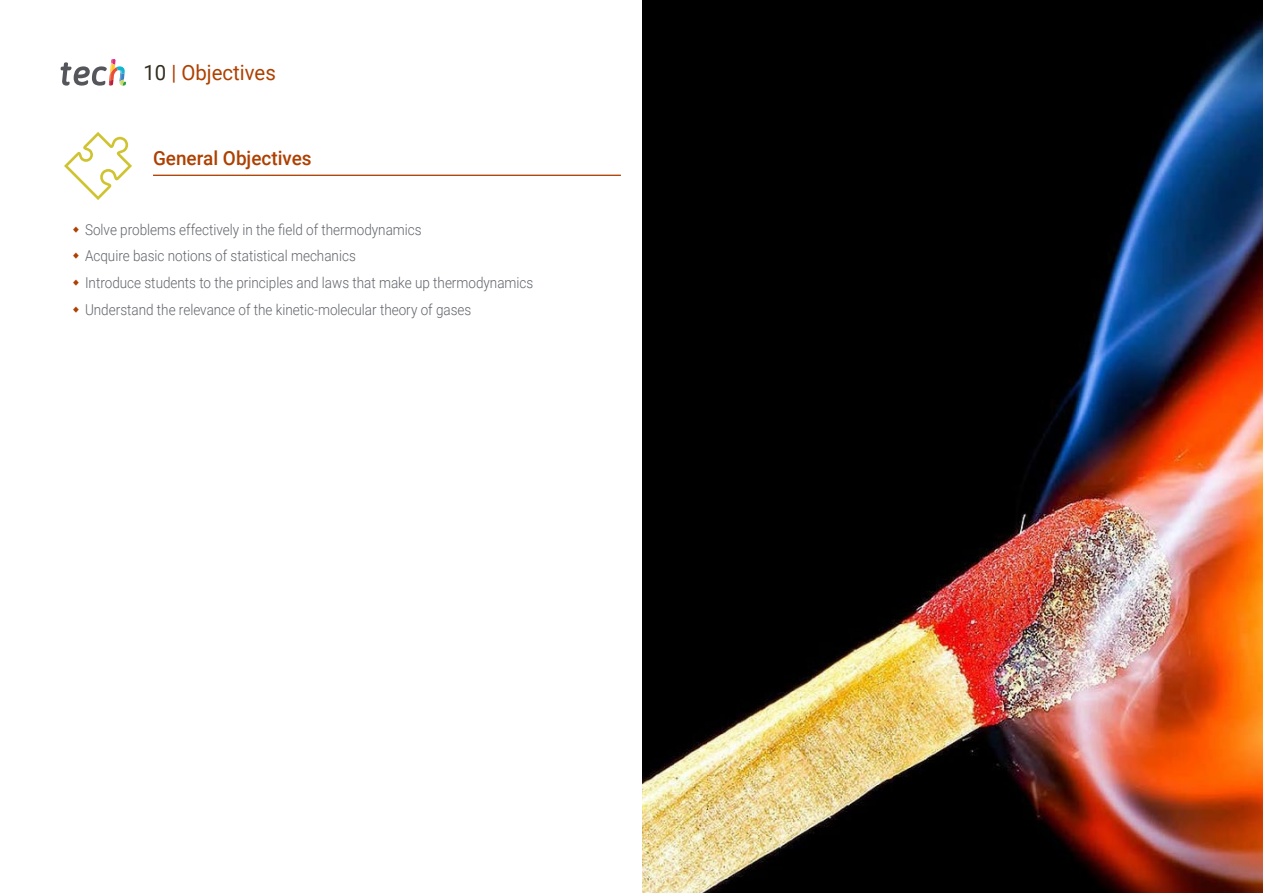
<style>
.page{position:relative;width:1263px;height:893px;background:#fff}
.page>*{position:absolute;margin:0;border:0;box-sizing:border-box;transform-origin:0 0}
.t1{font:21px "Roboto";color:#ae4000}
.t2{font:500 19.5px "Roboto";color:#ae4000}
.t3{font:300 15px/26.7px "Roboto";color:#61646a;scale:.9 1}
.s1{color:#312e20}
</style>
<div class="page">
<hr style="left:153px;top:175px;width:468px;height:1px;background:#ae4000">
<svg style="left:64px;top:132px;width:68px;height:68px"></svg>
<svg style="left:61px;top:59px;width:65px;height:27px"></svg>
<img style="left:642px;top:0;width:621px;height:893px">
<h1 class="t1" style="left:144px;top:57px;width:134px"><span class="s1">10</span> | Objectives</h1>
<h2 class="t2" style="left:153px;top:144px;width:160px">General Objectives</h2>
<p class="t3" style="left:85px;top:215px;width:500px">Solve problems effectively in the field of thermodynamics<br>Acquire basic notions of statistical mechanics<br>Introduce students to the principles and laws that make up thermodynamics Understand the relevance of the kinetic-molecular theory of gases</p>
</div>
